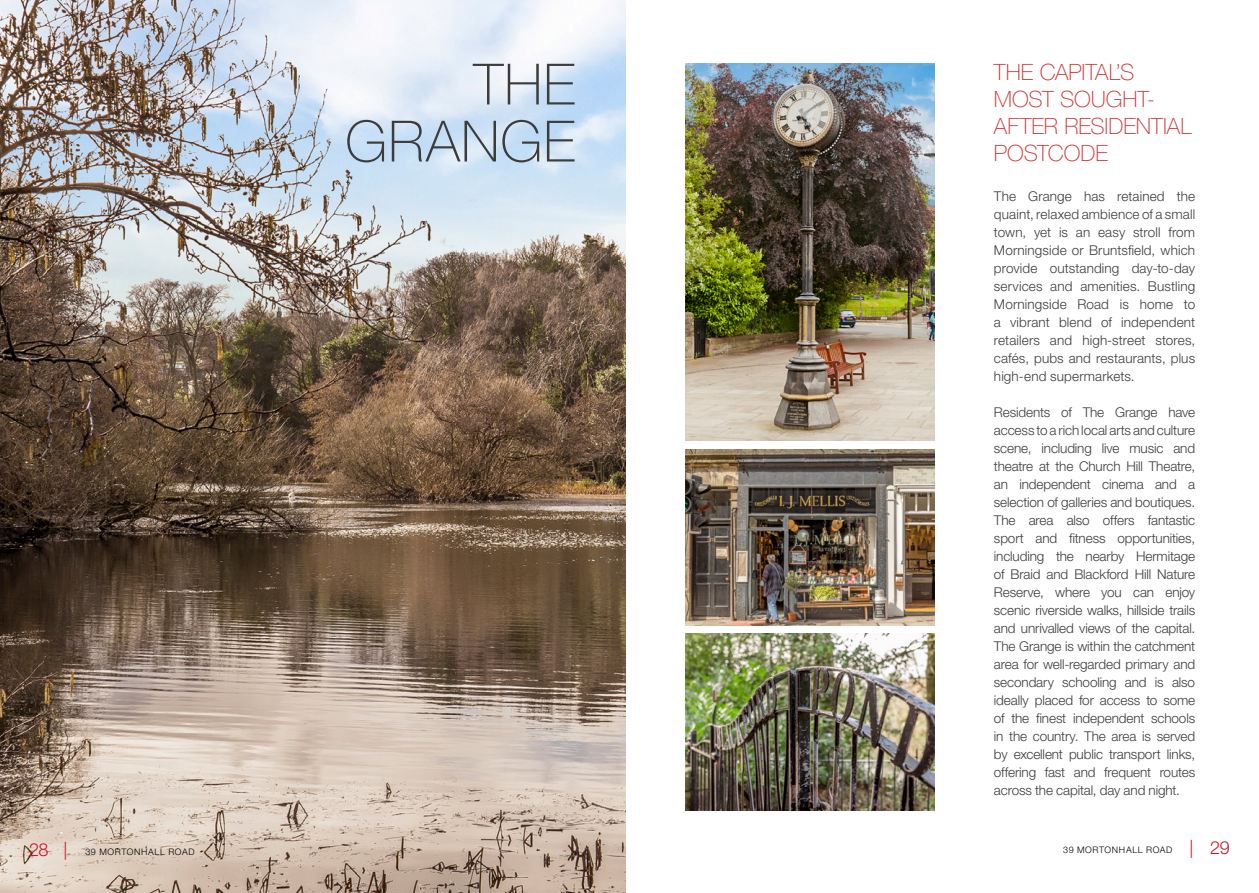
<style>
.page{position:relative;width:1259px;height:893px;background:#fff}
.page>*{position:absolute;margin:0;border:0;box-sizing:border-box;transform-origin:0 0}
.Address_line_1{font:100 57px/57px "Helvetica Neue LT Std";letter-spacing:.015em;color:#3c3c3b;text-align:right}
.Address_line_1-2{font:100 22.5px/27px "Helvetica Neue LT Std";color:#ce3433}
.Address_line_1-3{font:300 13.5px/18px "Helvetica Neue LT Std";letter-spacing:-.005em;color:#3c3c3b;text-align:justify}
.t1{font:300 9px "Helvetica Neue LT Std";letter-spacing:.075em;color:#000}
.s1{font-size:18px;color:#c91525}
</style>
<div class="page">
<img style="left:0;top:0;width:625px;height:893px">
<img style="left:685px;top:64px;width:249px;height:376px">
<img style="left:685px;top:449px;width:249px;height:176px">
<img style="left:685px;top:634px;width:249px;height:176px">
<p class="Address_line_1" style="left:345px;top:56px;width:232px">THE<br>GRANGE</p>
<p class="Address_line_1-2" style="left:994px;top:58px;width:199px">THE CAPITAL’S<br>MOST SOUGHT-<br>AFTER RESIDENTIAL<br>POSTCODE</p>
<p class="Address_line_1-3" style="left:994px;top:187px;width:203px">The Grange has retained the quaint, relaxed ambience of a small town, yet is an easy stroll from Morningside or Bruntsfield, which provide outstanding day-to-day services and amenities. Bustling Morningside Road is home to a vibrant blend of independent retailers and high-street stores, cafés, pubs and restaurants, plus high-end supermarkets.</p>
<p class="Address_line_1-3" style="left:994px;top:403px;width:203px">Residents of The Grange have access to a rich local arts and culture scene, including live music and theatre at the Church Hill Theatre, an independent cinema and a selection of galleries and boutiques.<br>The area also offers fantastic sport and fitness opportunities, including the nearby Hermitage of Braid and Blackford Hill Nature Reserve, where you can enjoy scenic riverside walks, hillside trails and unrivalled views of the capital.<br>The Grange is within the catchment area for well-regarded primary and secondary schooling and is also ideally placed for access to some of the finest independent schools in the country. The area is served by excellent public transport links, offering fast and frequent routes across the capital, day and night.</p>
<p class="t1" style="left:29px;top:846px;width:167px"><span class="s1">28 |</span> 39 MORTONHALL ROAD</p>
<p class="t1" style="left:1063px;top:844px;width:168px">39 MORTONHALL ROAD <span class="s1">| 29</span></p>
</div>
